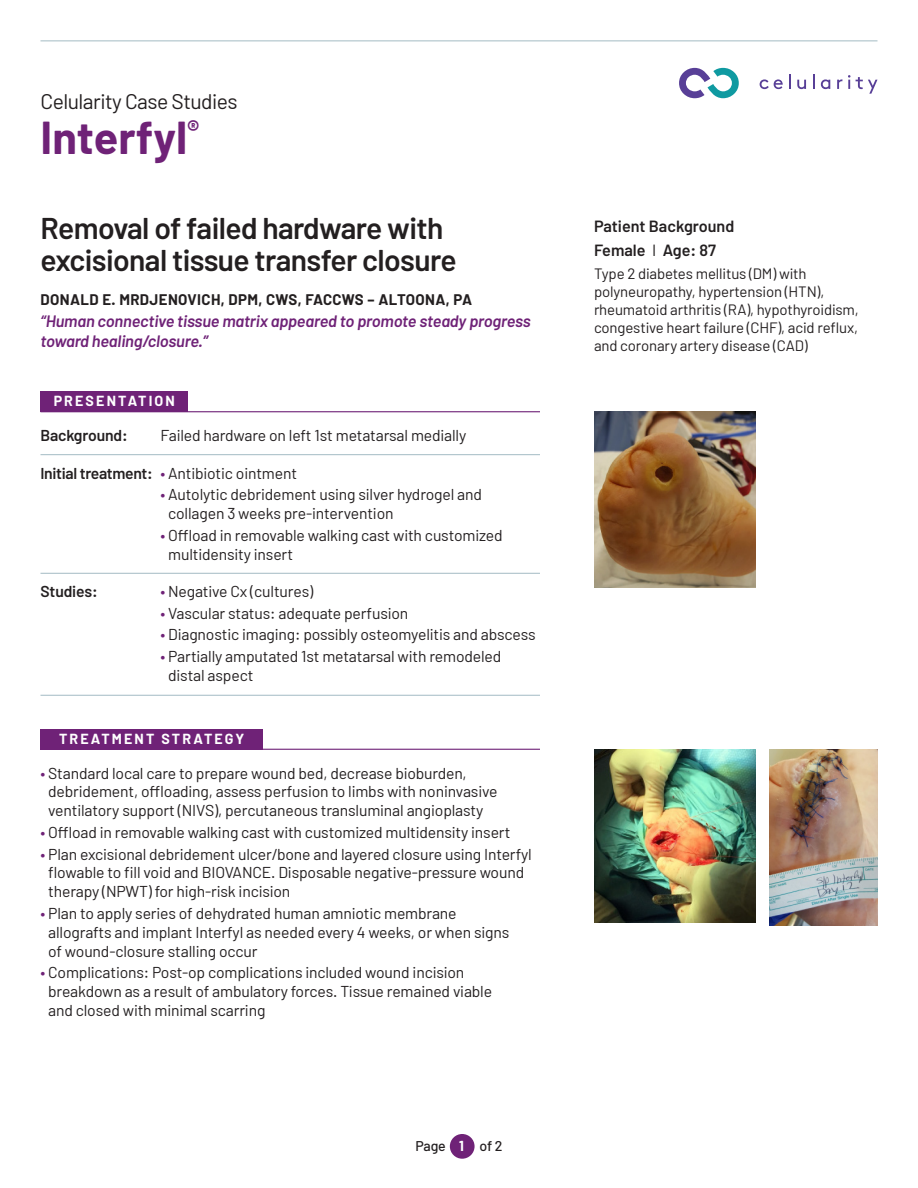
<style>
.page{position:relative;width:918px;height:1188px;background:#fff}
.page>*{position:absolute;margin:0;border:0;box-sizing:border-box;transform-origin:0 0}
.t1{font:700 45px "Barlow";color:#6f2277}
.t2{font:600 30px/31.5px "Barlow";letter-spacing:-.02em;color:#231f20}
.t3{font:21.15px "Barlow";letter-spacing:-.025em;color:#231f20}
.t4{font:italic 600 16.5px/19.8px "Barlow";letter-spacing:-.01em;color:#6f2277}
.t5{font:600 16.2px "Barlow";color:#231f20}
.t6{font:15.75px/18.9px "Barlow";letter-spacing:-.01em;color:#231f20}
.t7{font:600 15.75px "Barlow";letter-spacing:-.01em;color:#231f20}
.t8{font:15px/18px "Barlow";letter-spacing:-.01em;color:#231f20}
.t9{font:700 15px "Barlow";letter-spacing:.025em;color:#231f20}
.t10{font:700 14.25px "Barlow";letter-spacing:.15em;color:#fff}
.t11{font:500 14.1px "Barlow";letter-spacing:-.01em;color:#231f20}
.s1{font-weight:600}
.s2{color:#6f2277}
.s3{font-weight:700;color:#fff}
.s4{font-weight:400}
</style>
<div class="page">
<img style="left:594px;top:749px;width:162px;height:174px">
<img style="left:770px;top:749px;width:108px;height:177px">
<img style="left:594px;top:412px;width:162px;height:175px">
<hr style="left:40px;top:454px;width:500px;height:1px;background:#a3bbc4">
<svg style="left:760px;top:79px;width:23px;height:10px"></svg>
<svg style="left:789px;top:75px;width:2px;height:14px"></svg>
<svg style="left:797px;top:80px;width:9px;height:9px"></svg>
<svg style="left:813px;top:75px;width:2px;height:14px"></svg>
<svg style="left:821px;top:79px;width:9px;height:10px"></svg>
<svg style="left:837px;top:75px;width:13px;height:14px"></svg>
<svg style="left:856px;top:77px;width:21px;height:17px"></svg>
<svg style="left:679px;top:68px;width:60px;height:30px"></svg>
<hr style="left:40px;top:40px;width:838px;height:1px;background:#a3bbc4">
<div style="left:40px;top:392px;width:148px;height:20px;background:#6f2277"></div>
<hr style="left:40px;top:411px;width:500px;height:1px;background:#6f2277">
<hr style="left:40px;top:749px;width:500px;height:1px;background:#6f2277">
<div style="left:40px;top:729px;width:223px;height:20px;background:#6f2277"></div>
<hr style="left:40px;top:573px;width:500px;height:1px;background:#a3bbc4">
<hr style="left:40px;top:695px;width:500px;height:1px;background:#a3bbc4">
<div style="left:450px;top:1134px;width:25px;height:25px;background:#6f2277;border-radius:50%"></div>
<p class="t3" style="left:40px;top:88px;width:199px">Celularity Case Studies</p>
<p class="t1" style="left:40px;top:110px;width:160px">Interfyl<sup>®</sup></p>
<p class="t2" style="left:40px;top:212px;width:418px">Removal of failed hardware with excisional tissue transfer closure</p>
<p class="t9" style="left:40px;top:290px;width:433px">DONALD E. MRDJENOVICH, DPM, CWS, FACCWS – ALTOONA, PA</p>
<p class="t4" style="left:40px;top:311px;width:492px">“Human connective tissue matrix appeared to promote steady progress toward healing/closure.”</p>
<p class="t10" style="left:54px;top:392px;width:123px">PRESENTATION</p>
<p class="t7" style="left:40px;top:426px;width:89px">Background:</p>
<p class="t6" style="left:160px;top:425px;width:307px">Failed hardware on left 1st metatarsal medially</p>
<p class="t6" style="left:40px;top:463px;width:258px"><span class="s1">Initial treatment:</span> <span class="s2">•</span> Antibiotic ointment</p>
<p class="t6" style="left:168px;top:485px;width:315px;text-indent:-8px"><span class="s2">•</span> Autolytic debridement using silver hydrogel and collagen 3 weeks pre-intervention</p>
<p class="t6" style="left:168px;top:525px;width:336px;text-indent:-8px"><span class="s2">•</span> Offload in removable walking cast with customized multidensity insert</p>
<p class="t7" style="left:40px;top:581px;width:59px">Studies:</p>
<p class="t6" style="left:160px;top:581px;width:154px"><span class="s2">•</span> Negative Cx (cultures)</p>
<p class="t6" style="left:160px;top:603px;width:249px"><span class="s2">•</span> Vascular status: adequate perfusion</p>
<p class="t6" style="left:160px;top:625px;width:377px"><span class="s2">•</span> Diagnostic imaging: possibly osteomyelitis and abscess</p>
<p class="t6" style="left:168px;top:646px;width:335px;text-indent:-8px"><span class="s2">•</span> Partially amputated 1st metatarsal with remodeled distal aspect</p>
<p class="t10" style="left:59px;top:730px;width:187px">TREATMENT STRATEGY</p>
<p class="t6" style="left:48px;top:763px;width:451px;text-indent:-8px"><span class="s2">•</span> Standard local care to prepare wound bed, decrease bioburden, debridement, offloading, assess perfusion to limbs with noninvasive ventilatory support (NIVS), percutaneous transluminal angioplasty</p>
<p class="t6" style="left:40px;top:822px;width:471px"><span class="s2">•</span> Offload in removable walking cast with customized multidensity insert</p>
<p class="t6" style="left:48px;top:844px;width:485px;text-indent:-8px"><span class="s2">•</span> Plan excisional debridement ulcer/bone and layered closure using Interfyl flowable to fill void and BIOVANCE. Disposable negative-pressure wound therapy (NPWT) for high-risk incision</p>
<p class="t6" style="left:48px;top:903px;width:463px;text-indent:-8px"><span class="s2">•</span> Plan to apply series of dehydrated human amniotic membrane allografts and implant Interfyl as needed every 4 weeks, or when signs of wound-closure stalling occur</p>
<p class="t6" style="left:48px;top:963px;width:446px;text-indent:-8px"><span class="s2">•</span> Complications: Post-op complications included wound incision breakdown as a result of ambulatory forces. Tissue remained viable and closed with minimal scarring</p>
<p class="t11" style="left:415px;top:1137px;width:89px">Page <span class="s3">1</span> of 2</p>
<p class="t5" style="left:594px;top:216px;width:142px">Patient Background</p>
<p class="t5" style="left:594px;top:240px;width:124px">Female <span class="s4">I</span> Age: 87</p>
<p class="t8" style="left:594px;top:264px;width:266px">Type 2 diabetes mellitus (DM) with polyneuropathy, hypertension (HTN), rheumatoid arthritis (RA), hypothyroidism, congestive heart failure (CHF), acid reflux, and coronary artery disease (CAD)</p>
</div>
